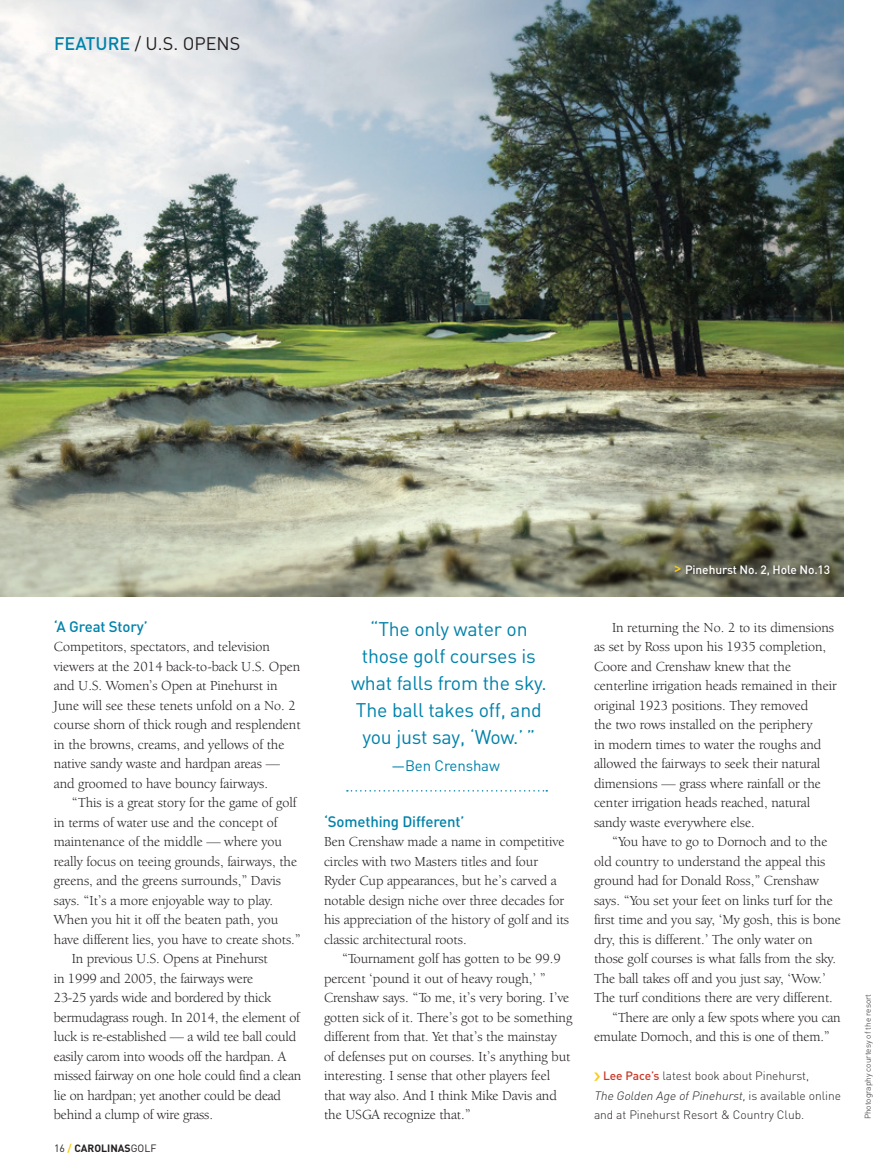
<style>
.page{position:relative;width:891px;height:1175px;background:#fff}
.page>*{position:absolute;margin:0;border:0;box-sizing:border-box;transform-origin:0 0}
.Sidebar{font:19.5px/27px "DIN";letter-spacing:-.01em;color:#0082aa;text-align:center}
.t1{font:18px "DIN";color:#231f20}
.Subhead{font:500 15px "DIN";letter-spacing:-.01em;color:#0082aa}
.Bio{font:500 15px "DIN";letter-spacing:-.01em;color:#0082aa}
.Sidebar-2{font:15px "DIN";letter-spacing:-.01em;color:#0082aa}
.Bio-2{font:14.25px/19.5px "Berkeley Oldstyle IT Cby BT";color:#231f20}
.Bio-3{font:300 12px/19.5px "DIN";letter-spacing:-.005em;color:#231f20}
.t2{font:500 12px "DIN";letter-spacing:-.01em;color:#fff}
.t3{font:700 10.5px "DIN";color:#231f20}
.Photo_Credit{font:300 8.25px "DIN";color:#231f20}
.s1{font-weight:500;color:#0082aa}
.s2{font-weight:400}
.s3{color:#fbcb13}
.s4{font-size:15px;color:#fbcb13}
.s5{font-weight:500;color:#c73928}
.s6{font-style:italic}
</style>
<div class="page">
<img style="left:0;top:0;width:844px;height:596px">
<div style="left:674px;top:564px;width:159px;height:15px;background:#231f20;opacity:.52"></div>
<svg style="left:347px;top:790px;width:200px;height:1px"></svg>
<p class="t1" style="left:54px;top:33px;width:188px"><span class="s1">FEATURE</span> / U.S. OPENS</p>
<p class="Bio" style="left:54px;top:616px;width:95px">‘A Great Story’</p>
<p class="Bio-2" style="left:54px;top:637px;width:248px">Competitors, spectators, and television viewers at the 2014 back-to-back U.S. Open and U.S. Women’s Open at Pinehurst in June will see these tenets unfold on a No. 2 course shorn of thick rough and resplendent in the browns, creams, and yellows of the native sandy waste and hardpan areas — and groomed to have bouncy fairways.</p>
<p class="Bio-2" style="left:54px;top:793px;width:249px;text-indent:18px">“This is a great story for the game of golf in terms of water use and the concept of maintenance of the middle — where you really focus on teeing grounds, fairways, the greens, and the greens surrounds,” Davis says. “It’s a more enjoyable way to play.<br>When you hit it off the beaten path, you have different lies, you have to create shots.”</p>
<p class="Bio-2" style="left:54px;top:949px;width:249px;text-indent:18px">In previous U.S. Opens at Pinehurst<br>in 1999 and 2005, the fairways were<br>23-25 yards wide and bordered by thick bermudagrass rough. In 2014, the element of luck is re-established — a wild tee ball could easily carom into woods off the hardpan. A missed fairway on one hole could find a clean lie on hardpan; yet another could be dead behind a clump of wire grass.</p>
<p class="t3" style="left:54px;top:1140px;width:104px"><span class="s2">16</span> <span class="s3">/</span> CAROLINAS<span class="s2">GOLF</span></p>
<p class="Sidebar" style="left:351px;top:616px;width:197px">“The only water on those golf courses is what falls from the sky.<br>The ball takes off, and you just say, ‘Wow.’ ”</p>
<p class="Sidebar-2" style="left:392px;top:757px;width:110px">—Ben Crenshaw</p>
<p class="Subhead" style="left:324px;top:811px;width:142px">‘Something Different’</p>
<p class="Bio-2" style="left:324px;top:832px;width:247px">Ben Crenshaw made a name in competitive circles with two Masters titles and four Ryder Cup appearances, but he’s carved a notable design niche over three decades for his appreciation of the history of golf and its classic architectural roots.</p>
<p class="Bio-2" style="left:324px;top:949px;width:250px;text-indent:18px">“Tournament golf has gotten to be 99.9 percent ‘pound it out of heavy rough,’ ” Crenshaw says. “To me, it’s very boring. I’ve gotten sick of it. There’s got to be something different from that. Yet that’s the mainstay<br>of defenses put on courses. It’s anything but interesting. I sense that other players feel that way also. And I think Mike Davis and the USGA recognize that.”</p>
<p class="t2" style="left:674px;top:562px;width:158px"><span class="s4">&gt;</span> Pinehurst No. 2, Hole No.13</p>
<p class="Bio-2" style="left:594px;top:617px;width:244px;text-indent:18px">In returning the No. 2 to its dimensions as set by Ross upon his 1935 completion, Coore and Crenshaw knew that the centerline irrigation heads remained in their original 1923 positions. They removed<br>the two rows installed on the periphery<br>in modern times to water the roughs and allowed the fairways to seek their natural dimensions — grass where rainfall or the center irrigation heads reached, natural sandy waste everywhere else.</p>
<p class="Bio-2" style="left:594px;top:832px;width:248px;text-indent:18px">“You have to go to Dornoch and to the old country to understand the appeal this ground had for Donald Ross,” Crenshaw says. “You set your feet on links turf for the first time and you say, ‘My gosh, this is bone dry, this is different.’ The only water on those golf courses is what falls from the sky.<br>The ball takes off and you just say, ‘Wow.’ The turf conditions there are very different.</p>
<p class="Bio-2" style="left:594px;top:1007px;width:248px;text-indent:18px">“There are only a few spots where you can emulate Dornoch, and this is one of them.”</p>
<p class="Bio-3" style="left:594px;top:1065px;width:248px;text-indent:9px"><span class="s5">Lee Pace’s</span> latest book about Pinehurst,<br><span class="s6">The Golden Age ofPinehurst,</span>i s ava i la b le o n l i n e and at Pinehurst Resort &amp; Country Club.</p>
<p class="Photo_Credit" style="left:862px;top:1119px;width:127px;rotate:-90deg">Photography courtesy of the resort</p>
</div>
